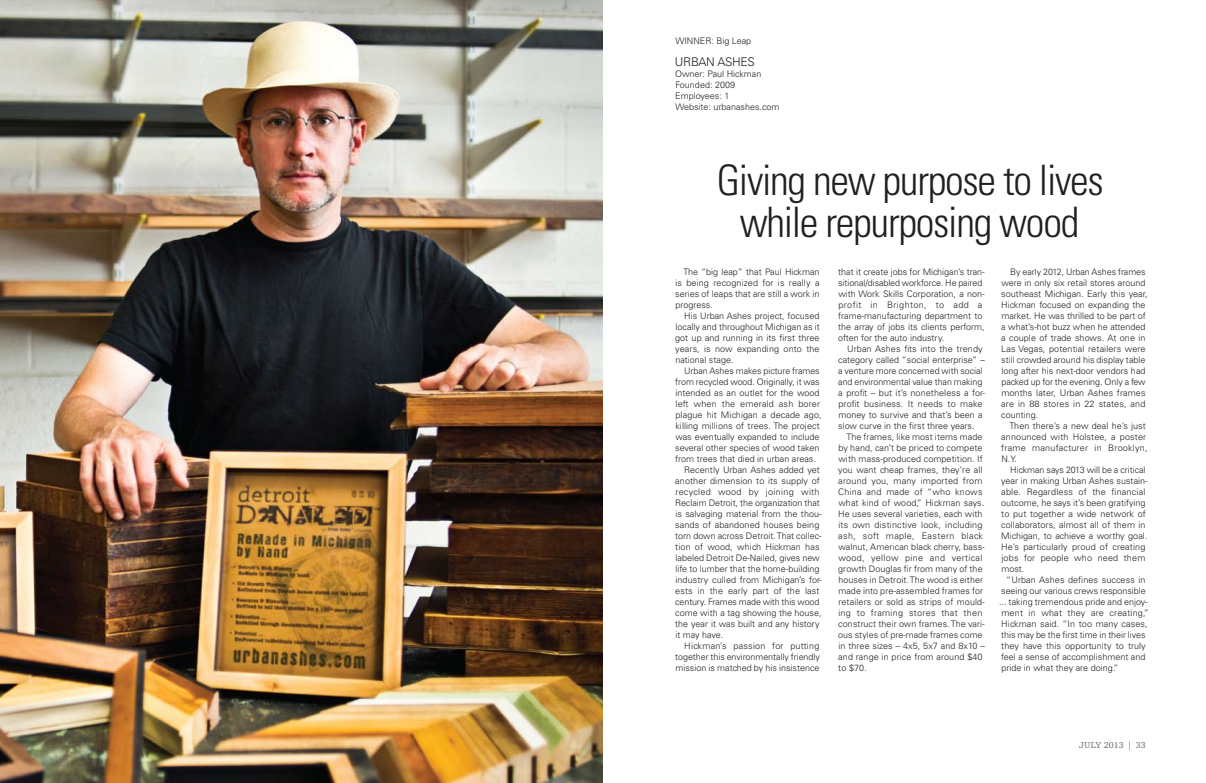
<style>
.page{position:relative;width:1206px;height:783px;background:#fff}
.page>*{position:absolute;margin:0;border:0;box-sizing:border-box;transform-origin:0 0}
.t1{font:300 condensed 42px/42px "Univers LT Std";letter-spacing:-.03em;color:#231f20;text-align:center}
.t2{font:300 12px "Univers LT Std";color:#231f20}
.t3{font:300 9px/11px "Univers LT Std";color:#231f20}
.t4{font:300 9px "Univers LT Std";letter-spacing:.02em;color:#231f20}
.t5{font:300 9px "Univers LT Std";letter-spacing:.025em;color:#231f20}
.t6{font:300 9px "Univers LT Std";letter-spacing:.03em;color:#231f20}
.t7{font:9px "Egyptienne FLT Std";color:#6d6f71}
</style>
<div class="page">
<img style="left:0;top:0;width:603px;height:783px">
<p class="t3" style="left:675px;top:35px;width:77px">WINNER: Big Leap</p>
<h2 class="t2" style="left:675px;top:55px;width:17px">Urban</h2>
<h2 class="t2" style="left:718px;top:55px;width:16px">Ashes</h2>
<p class="t3" style="left:675px;top:68px;width:106px">Owner: Paul Hickman<br>Founded: 2009<br>Employees: 1<br>Website: urbanashes.com</p>
<h1 class="t1" style="left:717px;top:160px;width:389px">Giving new purpose to lives while repurposing wood</h1>
<p class="t3" style="left:675px;top:266px;width:146px;text-align:justify;text-indent:8px">The “big leap” that Paul Hickman is being recognized for is really a series of leaps that are still a work in progress.</p>
<p class="t3" style="left:675px;top:310px;width:146px;text-align:justify;text-indent:9px">His Urban Ashes project, focused locally and throughout Michigan as it got up and running in its first three years, is now expanding onto the national stage.</p>
<p class="t3" style="left:684px;top:365px;width:137px">Urban Ashes makes picture frames</p>
<p class="t3" style="left:675px;top:376px;width:146px">from recycled wood. Originally, it was</p>
<p class="t3" style="left:675px;top:387px;width:146px">intended as an outlet for the wood</p>
<p class="t3" style="left:676px;top:398px;width:146px">left when the emerald ash borer</p>
<p class="t3" style="left:675px;top:409px;width:148px">plague hit Michigan a decade ago,</p>
<p class="t3" style="left:675px;top:420px;width:146px">killing millions of trees. The project</p>
<p class="t3" style="left:675px;top:431px;width:146px">was eventually expanded to include</p>
<p class="t3" style="left:675px;top:442px;width:146px">several other species of wood taken</p>
<p class="t3" style="left:675px;top:453px;width:142px">from trees that died in urban areas.</p>
<p class="t3" style="left:684px;top:464px;width:137px">Recently Urban Ashes added yet</p>
<p class="t3" style="left:675px;top:475px;width:146px">another dimension to its supply of</p>
<p class="t6" style="left:675px;top:486px;width:146px">recycled wood by joining with</p>
<p class="t3" style="left:675px;top:497px;width:146px">Reclaim Detroit, the organization that</p>
<p class="t3" style="left:675px;top:508px;width:148px">is salvaging material from the thou-</p>
<p class="t3" style="left:675px;top:519px;width:146px">sands of abandoned houses being</p>
<p class="t3" style="left:675px;top:530px;width:148px">torn down across Detroit. That collec-</p>
<p class="t3" style="left:675px;top:541px;width:146px">tion of wood, which Hickman has</p>
<p class="t3" style="left:676px;top:552px;width:146px">labeled Detroit De-Nailed, gives new</p>
<p class="t3" style="left:676px;top:563px;width:145px">life to lumber that the home-building</p>
<p class="t3" style="left:675px;top:574px;width:148px">industry culled from Michigan’s for-</p>
<p class="t3" style="left:675px;top:585px;width:146px">ests in the early part of the last</p>
<p class="t3" style="left:675px;top:596px;width:146px">century. Frames made with this wood</p>
<p class="t3" style="left:675px;top:607px;width:148px">come with a tag showing the house,</p>
<p class="t3" style="left:675px;top:618px;width:146px">the year it was built and any history</p>
<p class="t3" style="left:675px;top:629px;width:49px">it may have.</p>
<p class="t5" style="left:684px;top:640px;width:137px">Hickman’s passion for putting</p>
<p class="t3" style="left:675px;top:651px;width:146px">together this environmentally friendly</p>
<p class="t3" style="left:675px;top:662px;width:146px">mission is matched by his insistence</p>
<p class="t3" style="left:838px;top:266px;width:148px">that it create jobs for Michigan’s tran&shy;sitional/disabled workforce. He paired with Work Skills Corporation, a non&shy;profit in Brighton, to add a frame-manufacturing department to the array of jobs its clients perform, often for the auto industry.</p>
<p class="t3" style="left:838px;top:343px;width:148px;text-indent:9px">Urban Ashes fits into the trendy category called “social enterprise” – a venture more concerned with social and environmental value than making a profit – but it’s nonetheless a for&shy;profit business. It needs to make money to survive and that’s been a slow curve in the first three years.</p>
<p class="t3" style="left:838px;top:431px;width:148px;text-indent:8px">The frames, like most items made by hand, can’t be priced to compete with mass-produced competition. If you want cheap frames, they’re all around you, many imported from<br>China and made of “who knows what kind of wood,” Hickman says.<br>He uses several varieties, each with its own distinctive look, including ash, soft maple, Eastern black walnut, American black cherry, bass&shy;wood, yellow pine and vertical growth Douglas fir from many of the houses in Detroit. The wood is either made into pre-assembled frames for retailers or sold as strips of mould&shy;ing to framing stores that then construct their own frames. The vari&shy;ous styles of pre-made frames come in three sizes – 4x5, 5x7 and 8x10 – and range in price from around $40 to $70.</p>
<p class="t3" style="left:1001px;top:266px;width:148px;text-indent:9px">By early 2012, Urban Ashes frames were in only six retail stores around southeast Michigan. Early this year, Hickman focused on expanding the market. He was thrilled to be part of a what’s-hot buzz when he attended a couple of trade shows. At one in Las Vegas, potential retailers were still crowded around his display table long after his next-door vendors had packed up for the evening. Only a few months later, Urban Ashes frames are in 88 stores in 22 states, and counting.</p>
<p class="t3" style="left:1001px;top:420px;width:148px;text-indent:8px">Then there’s a new deal he’s just announced with Holstee, a poster frame manufacturer in Brooklyn,<br>N.Y.</p>
<p class="t3" style="left:1010px;top:464px;width:137px">Hickman says 2013 will be a critical</p>
<p class="t3" style="left:1001px;top:475px;width:148px">year in making Urban Ashes sustain-</p>
<p class="t4" style="left:1001px;top:486px;width:146px">able. Regardless of the financial</p>
<p class="t3" style="left:1001px;top:497px;width:146px">outcome, he says it’s been gratifying</p>
<p class="t3" style="left:1001px;top:508px;width:146px">to put together a wide network of</p>
<p class="t3" style="left:1001px;top:519px;width:146px">collaborators, almost all of them in</p>
<p class="t3" style="left:1001px;top:530px;width:148px">Michigan, to achieve a worthy goal.</p>
<p class="t3" style="left:1001px;top:541px;width:146px">He’s particularly proud of creating</p>
<p class="t3" style="left:1001px;top:552px;width:146px">jobs for people who need them</p>
<p class="t3" style="left:1001px;top:563px;width:25px">most.</p>
<p class="t3" style="left:1006px;top:574px;width:141px">“Urban Ashes defines success in</p>
<p class="t3" style="left:1001px;top:585px;width:146px">seeing our various crews responsible</p>
<p class="t3" style="left:999px;top:596px;width:150px">... taking tremendous pride and enjoy-</p>
<p class="t4" style="left:1001px;top:607px;width:149px">ment in what they are creating,”</p>
<p class="t3" style="left:1001px;top:618px;width:148px">Hickman said. “In too many cases,</p>
<p class="t3" style="left:1001px;top:629px;width:146px">this may be the first time in their lives</p>
<p class="t3" style="left:1001px;top:640px;width:146px">they have this opportunity to truly</p>
<p class="t3" style="left:1001px;top:651px;width:146px">feel a sense of accomplishment and</p>
<p class="t3" style="left:1001px;top:662px;width:119px">pride in what they are doing.”</p>
<p class="t7" style="left:1079px;top:740px;width:68px">JULY 2013 | 33</p>
</div>
